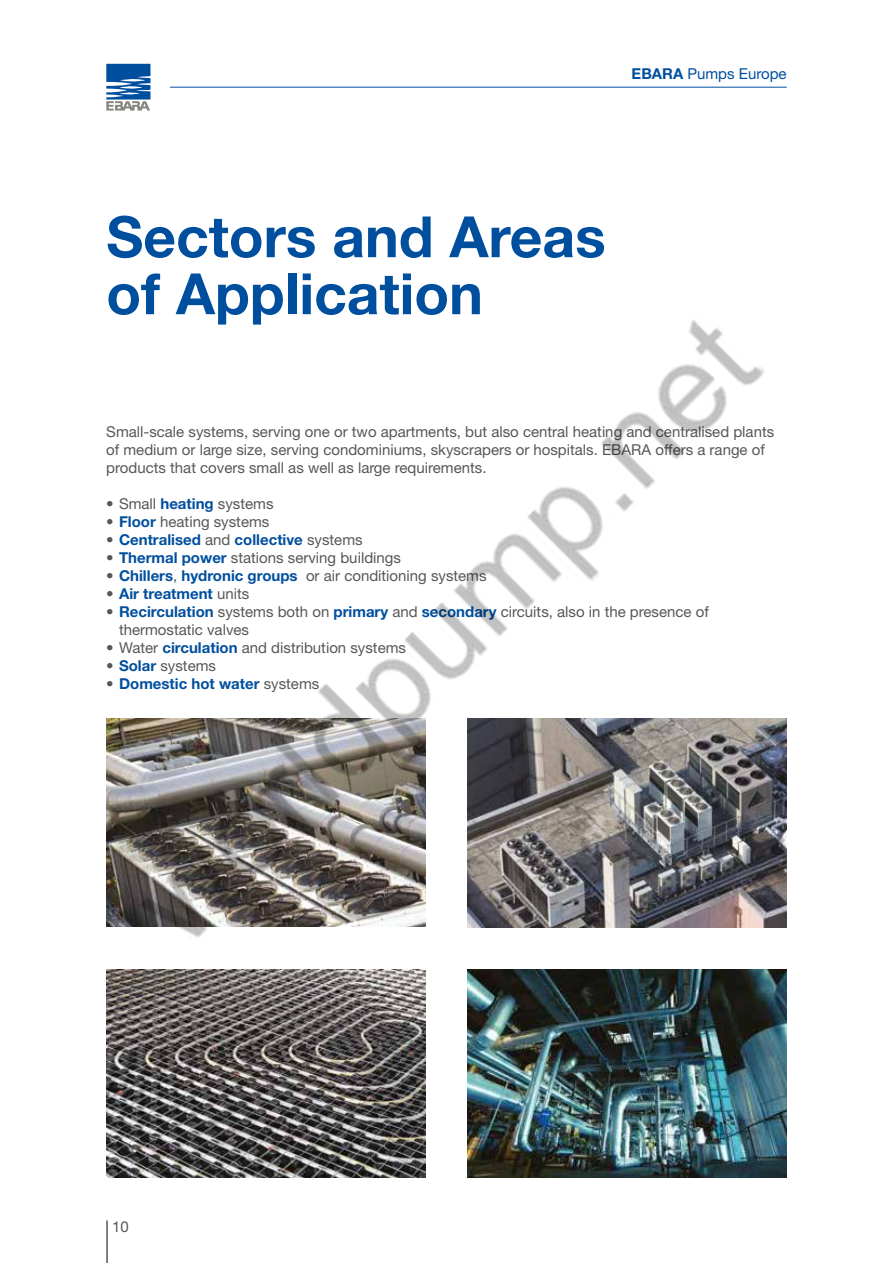
<style>
.page{position:relative;width:893px;height:1263px;background:#fff}
.page>*{position:absolute;margin:0;border:0;box-sizing:border-box;transform-origin:0 0}
.t1{font:700 57px/57px "Helvetica Neue";color:#004f9f}
.t2{font:15px/18px "Helvetica Neue";color:#575756}
.t3{font:700 15px "Helvetica Neue";color:#004f9f}
.t4{font:15px "Helvetica Neue";color:#004f9f}
.s1{font-weight:700}
.s2{font-weight:700;color:#004f9f}
.s3{font-weight:400;color:#575756}
</style>
<div class="page">
<hr style="left:106px;top:1220px;width:2px;height:43px;background:#575756">
<svg style="left:106px;top:64px;width:44px;height:47px;background:#5584b4"></svg>
<hr style="left:170px;top:87px;width:617px;height:1px;background:#004f9f">
<img style="left:106px;top:970px;width:319px;height:208px">
<img style="left:468px;top:970px;width:319px;height:208px">
<img style="left:106px;top:320px;width:678px;height:650px">
<p class="t4" style="left:632px;top:65px;width:157px"><span class="s1">EBARA</span> Pumps Europe</p>
<h1 class="t1" style="left:106px;top:207px;width:501px">Sectors and Areas of Application</h1>
<p class="t2" style="left:106px;top:422px;width:669px">Small-scale systems, serving one or two apartments, but also central heating and centralised plants of medium or large size, serving condominiums, skyscrapers or hospitals. EBARA offers a range of products that covers small as well as large requirements.</p>
<p class="t2" style="left:106px;top:494px;width:169px">• Small <span class="s2">heating</span> systems</p>
<p class="t2" style="left:106px;top:512px;width:165px">• <span class="s2">Floor</span> heating systems</p>
<p class="t3" style="left:106px;top:530px;width:258px"><span class="s3">•</span> Centralised <span class="s3">and</span> collective <span class="s3">systems</span></p>
<p class="t2" style="left:106px;top:548px;width:296px">• <span class="s2">Thermal power</span> stations serving buildings</p>
<p class="t2" style="left:106px;top:566px;width:382px">• <span class="s2">Chillers</span>, <span class="s2">hydronic groups</span> or air conditioning systems</p>
<p class="t3" style="left:106px;top:584px;width:145px"><span class="s3">•</span> Air treatment <span class="s3">units</span></p>
<p class="t2" style="left:119px;top:602px;width:591px;text-indent:-13px">• <span class="s2">Recirculation</span> systems both on <span class="s2">primary</span> and <span class="s2">secondary</span> circuits, also in the presence of thermostatic valves</p>
<p class="t2" style="left:106px;top:638px;width:301px">• Water <span class="s2">circulation</span> and distribution systems</p>
<p class="t2" style="left:106px;top:656px;width:111px">• <span class="s2">Solar</span> systems</p>
<p class="t3" style="left:106px;top:674px;width:215px"><span class="s3">•</span> Domestic hot water <span class="s3">systems</span></p>
<p class="t2" style="left:112px;top:1218px;width:18px">10</p>
</div>
